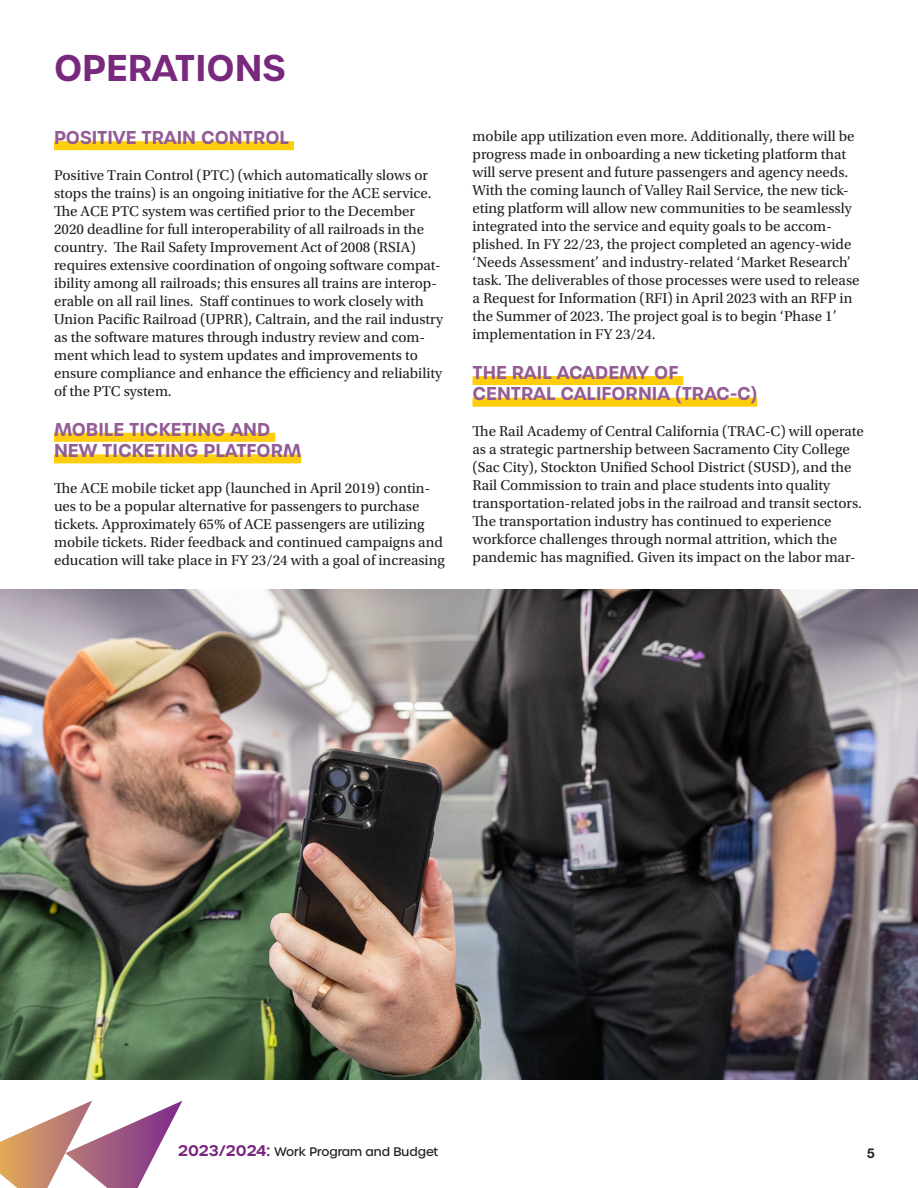
<style>
.page{position:relative;width:918px;height:1188px;background:#fff}
.page>*{position:absolute;margin:0;border:0;box-sizing:border-box;transform-origin:0 0}
.Paragraph_Style_3{font:600 36px "Urbane";color:#78287d}
.Paragraph_Style_4{font:600 18px "Urbane";color:#935c95}
.t1{font:15px/18px "Utopia Std";color:#231f20}
.t2{font:700 13.5px "Helvetica Neue LT Std";color:#231f20}
.t3{font:500 12px "Urbane";color:#231f20}
.s1{font-weight:600;font-size:15px;color:#78287d}
</style>
<div class="page">
<svg style="left:0;top:1101px;width:182px;height:87px"></svg>
<div style="left:54px;top:141px;width:240px;height:9px;background:#fecd0c"></div>
<div style="left:54px;top:433px;width:221px;height:9px;background:#fecd0c"></div>
<div style="left:54px;top:454px;width:247px;height:9px;background:#fecd0c"></div>
<div style="left:472px;top:376px;width:211px;height:9px;background:#fecd0c"></div>
<div style="left:472px;top:398px;width:285px;height:9px;background:#fecd0c"></div>
<img style="left:0;top:590px;width:917px;height:490px">
<p class="Paragraph_Style_3" style="left:54px;top:44px;width:233px">OPERATIONS</p>
<p class="Paragraph_Style_4" style="left:54px;top:125px;width:236px">POSITIVE TRAIN CONTROL</p>
<p class="t1" style="left:54px;top:166px;width:391px">Positive Train Control (PTC) (which automatically slows or stops the trains) is an ongoing initiative for the ACE service.<br>The ACE PTC system was certified prior to the December 2020 deadline for full interoperability of all railroads in the country. The Rail Safety Improvement Act of 2008 (RSIA) requires extensive coordination of ongoing software compat&shy;ibility among all railroads; this ensures all trains are interop&shy;erable on all rail lines. Staff continues to work closely with Union Pacific Railroad (UPRR), Caltrain, and the rail industry as the software matures through industry review and com&shy;ment which lead to system updates and improvements to ensure compliance and enhance the efficiency and reliability of the PTC system.</p>
<p class="Paragraph_Style_4" style="left:54px;top:417px;width:218px">MOBILE TICKETING AND</p>
<p class="Paragraph_Style_4" style="left:54px;top:438px;width:249px">NEW TICKETING PLATFORM</p>
<p class="t1" style="left:54px;top:480px;width:392px">The ACE mobile ticket app (launched in April 2019) contin&shy;ues to be a popular alternative for passengers to purchase tickets. Approximately 65% of ACE passengers are utilizing mobile tickets. Rider feedback and continued campaigns and education will take place in FY 23/24 with a goal of increasing</p>
<p class="t1" style="left:472px;top:128px;width:389px">mobile app utilization even more. Additionally, there will be progress made in onboarding a new ticketing platform that will serve present and future passengers and agency needs.<br>With the coming launch of Valley Rail Service, the new tick&shy;eting platform will allow new communities to be seamlessly integrated into the service and equity goals to be accom&shy;plished. In FY 22/23, the project completed an agency-wide ‘Needs Assessment’ and industry-related ‘Market Research’ task. The deliverables of those processes were used to release a Request for Information (RFI) in April 2023 with an RFP in the Summer of 2023. The project goal is to begin ‘Phase 1’ implementation in FY 23/24.</p>
<p class="Paragraph_Style_4" style="left:472px;top:360px;width:207px">THE RAIL ACADEMY OF</p>
<p class="Paragraph_Style_4" style="left:472px;top:382px;width:286px">CENTRAL CALIFORNIA (TRAC-C)</p>
<p class="t1" style="left:472px;top:423px;width:393px">The Rail Academy of Central California (TRAC-C) will operate as a strategic partnership between Sacramento City College (Sac City), Stockton Unified School District (SUSD), and the Rail Commission to train and place students into quality transportation-related jobs in the railroad and transit sectors.</p>
<p class="t1" style="left:472px;top:513px;width:385px">The transportation industry has continued to experience workforce challenges through normal attrition, which the pandemic has magnified. Given its impact on the labor mar-</p>
<p class="t3" style="left:178px;top:1144px;width:262px"><span class="s1">2023/2024:</span> Work Program and Budget</p>
<p class="t2" style="left:867px;top:1145px;width:9px">5</p>
</div>
